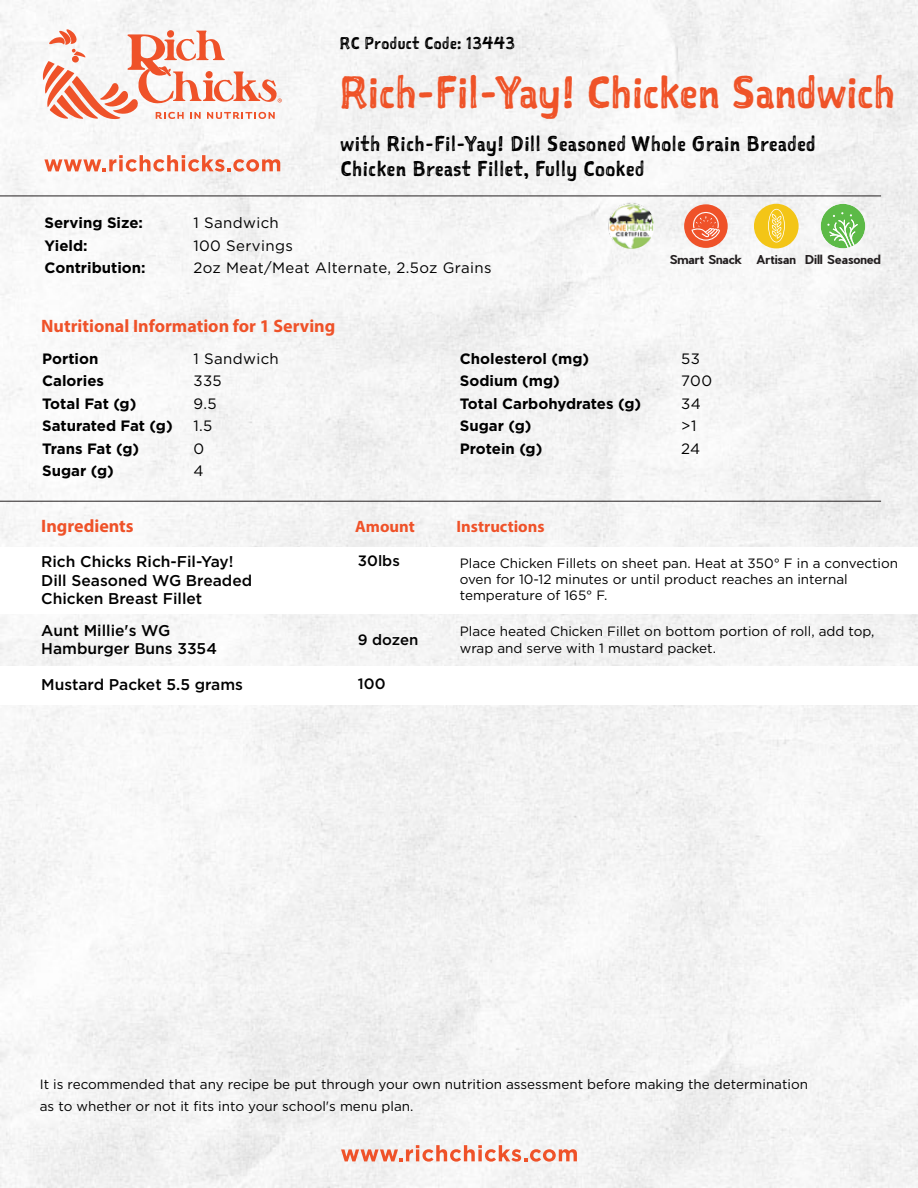
<style>
.page{position:relative;width:918px;height:1188px;background:#f5f5f5}
.page>*{position:absolute;margin:0;border:0;box-sizing:border-box;transform-origin:0 0}
.t1{font:43.2px "Sketchnote Square";color:#ef5328}
.t2{font:20.4px/24.5px "Sketchnote Square";letter-spacing:.025em;color:#000}
.t3{font:700 18px "Myriad Pro";color:#ef5229}
.t4{font:700 16.5px "Myriad Pro";color:#ef5229}
.t5{font:16.2px "Sketchnote Square";letter-spacing:.025em;color:#000}
.t6{font:500 15.6px/18.8px "Gotham";color:#000}
.t7{font:700 15px/22.5px "Gotham";color:#000}
.t8{font:15px/22.5px "Gotham";letter-spacing:.025em;color:#000}
.t9{font:500 15px "Gotham";color:#000}
.t10{font:13.5px/16.2px "Gotham";color:#000}
.t11{font:700 12px "Pier Sans";color:#231f20}
</style>
<div class="page">
<div style="left:0;top:547px;width:918px;height:67px;background:#fff"></div>
<div style="left:0;top:666px;width:918px;height:39px;background:#fff"></div>
<svg style="left:43px;top:28px;width:239px;height:91px"></svg>
<svg style="left:44px;top:155px;width:236px;height:17px"></svg>
<svg style="left:341px;top:1145px;width:236px;height:17px"></svg>
<hr style="left:0;top:196px;width:881px;height:1px;background:#231f20">
<hr style="left:0;top:501px;width:881px;height:1px;background:#231f20">
<div style="left:684px;top:204px;width:44px;height:44px;background:#ef5229;border-radius:50%"></div>
<svg style="left:691px;top:212px;width:29px;height:29px"></svg>
<div style="left:754px;top:204px;width:45px;height:44px;background:#f3c517;border-radius:50%"></div>
<svg style="left:768px;top:209px;width:17px;height:33px"></svg>
<div style="left:821px;top:204px;width:44px;height:44px;background:#5cba47;border-radius:50%"></div>
<svg style="left:827px;top:212px;width:31px;height:36px"></svg>
<img style="left:608px;top:202px;width:47px;height:47px;border-radius:23px">
<p class="t5" style="left:340px;top:32px;width:177px">RC Product Code: 13443</p>
<h1 class="t1" style="left:339px;top:63px;width:557px">Rich-Fil-Yay! Chicken Sandwich</h1>
<h2 class="t2" style="left:341px;top:131px;width:477px">with Rich-Fil-Yay! Dill Seasoned Whole Grain Breaded<br>Chicken Breast Fillet, Fully Cooked</h2>
<p class="t7" style="left:44px;top:212px;width:103px">Serving Size:<br>Yield:<br>Contribution:</p>
<p class="t8" style="left:193px;top:211px;width:300px">1 Sandwich<br>100 Servings<br>2oz Meat/Meat Alternate, 2.5oz Grains</p>
<p class="t11" style="left:670px;top:251px;width:213px">Smart Snack Artisan Dill Seasoned</p>
<h3 class="t3" style="left:41px;top:314px;width:296px">Nutritional Information for 1 Serving</h3>
<p class="t7" style="left:42px;top:347px;width:132px">Portion<br>Calories<br>Total Fat (g)<br>Saturated Fat (g)<br>Trans Fat (g)<br>Sugar (g)</p>
<p class="t8" style="left:193px;top:347px;width:87px">1 Sandwich<br>335<br>9.5<br>1.5<br>0<br>4</p>
<p class="t7" style="left:460px;top:347px;width:183px">Cholesterol (mg)<br>Sodium (mg)<br>Total Carbohydrates (g)<br>Sugar (g)<br>Protein (g)</p>
<p class="t8" style="left:681px;top:347px;width:32px">53<br>700<br>34 &gt;1<br>24</p>
<h3 class="t3" style="left:41px;top:514px;width:94px">Ingredients</h3>
<p class="t4" style="left:355px;top:516px;width:61px">Amount</p>
<p class="t4" style="left:457px;top:516px;width:90px">Instructions</p>
<p class="t6" style="left:41px;top:552px;width:213px">Rich Chicks Rich-Fil-Yay!<br>Dill Seasoned WG Breaded<br>Chicken Breast Fillet</p>
<p class="t10" style="left:460px;top:555px;width:440px">Place Chicken Fillets on sheet pan. Heat at 350° F in a convection oven for 10-12 minutes or until product reaches an internal temperature of 165° F.</p>
<p class="t10" style="left:460px;top:623px;width:416px">Place heated Chicken Fillet on bottom portion of roll, add top, wrap and serve with 1 mustard packet.</p>
<p class="t9" style="left:358px;top:551px;width:43px">30lbs</p>
<p class="t6" style="left:41px;top:620px;width:177px">Aunt Millie's WG<br>Hamburger Buns 3354</p>
<p class="t9" style="left:358px;top:630px;width:62px">9 dozen</p>
<p class="t9" style="left:358px;top:674px;width:29px">100</p>
<p class="t6" style="left:41px;top:675px;width:203px">Mustard Packet 5.5 grams</p>
<p class="t10" style="left:40px;top:1074px;width:770px;line-height:21.5px">It is recommended that any recipe be put through your own nutrition assessment before making the determination as to whether or not it fits into your school's menu plan.</p>
</div>
